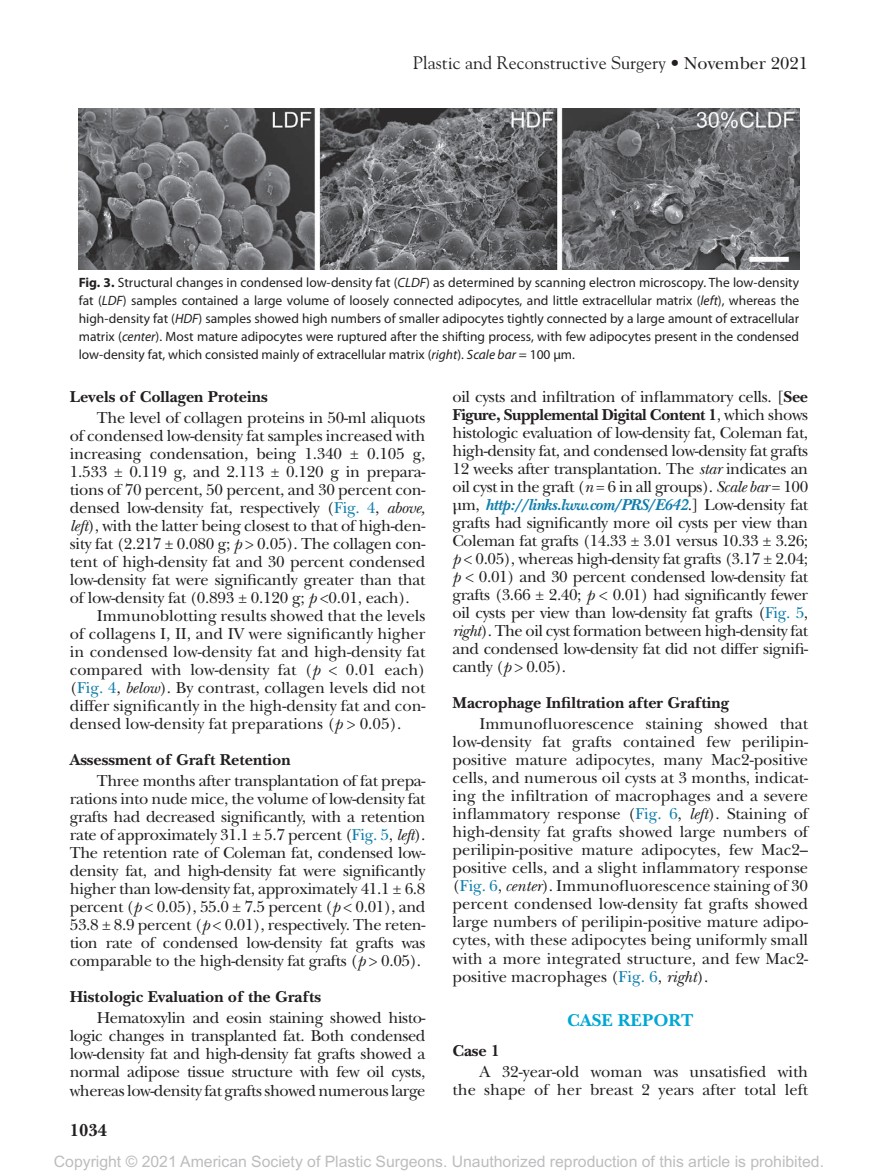
<style>
.page{position:relative;width:878px;height:1175px;background:#fff}
.page>*{position:absolute;margin:0;border:0;box-sizing:border-box;transform-origin:0 0}
.t1{font:18px "Goudy";color:#231f20}
.t2{font:700 18px "New Baskerville Std";letter-spacing:.01em;color:#00a7d5}
.t3{font:700 18px "New Baskerville Std";color:#231f20}
.t4{font:16.5px/18px "New Baskerville Std";letter-spacing:-.015em;color:#231f20;text-align:justify}
.t5{font:700 16.5px "New Baskerville Std";color:#231f20}
.t6{font:15.75px "Arial MT Std";color:#bcbdc0}
.t7{font:13.5px/18px "Myriad Pro";color:#231f20;text-align:justify}
.s1{font-family:"New Baskerville Std"}
.s2{font-weight:700}
.s3{font-style:italic}
.s4{color:#0f7eac}
.s5{font-weight:700;font-style:italic;color:#0f7eac}
</style>
<div class="page">
<img style="left:79px;top:108px;width:720px;height:161px">
<p class="t1" style="left:412px;top:52px;width:397px">Plastic and Reconstructive Surgery <span class="s1">• November 2021</span></p>
<p class="t7" style="left:79px;top:273px;width:722px"><span class="s2">Fig. 3.</span> Structural changes in condensed low-density fat (<span class="s3">CLDF</span>) as determined by scanning electron microscopy. The low-density fat (<span class="s3">LDF</span>) samples contained a large volume of loosely connected adipocytes, and little extracellular matrix (<span class="s3">left</span>), whereas the high-density fat (<span class="s3">HDF</span>) samples showed high numbers of smaller adipocytes tightly connected by a large amount of extracellular matrix (<span class="s3">center</span>). Most mature adipocytes were ruptured after the shifting process, with few adipocytes present in the condensed low-density fat, which consisted mainly of extracellular matrix (<span class="s3">right</span>). <span class="s3">Scale bar</span> = 100 μm.</p>
<p class="t5" style="left:70px;top:387px;width:199px">Levels of Collagen Proteins</p>
<p class="t4" style="left:97px;top:409px;width:330px">The level of collagen proteins in 50-ml aliquots</p>
<p class="t4" style="left:70px;top:427px;width:357px">of condensed low-density fat samples increased with</p>
<p class="t4" style="left:70px;top:445px;width:357px">increasing condensation, being 1.340 ± 0.105 g,</p>
<p class="t4" style="left:70px;top:463px;width:357px">1.533 ± 0.119 g, and 2.113 ± 0.120 g in prepara-</p>
<p class="t4" style="left:70px;top:481px;width:357px">tions of 70 percent, 50 percent, and 30 percent con-</p>
<p class="t4" style="left:70px;top:499px;width:357px">densed low-density fat, respectively (<span class="s4">Fig. 4</span>, <span class="s3">above,</span></p>
<p class="t4" style="left:70px;top:517px;width:357px"><span class="s3">left</span>), with the latter being closest to that of high-den-</p>
<p class="t4" style="left:70px;top:535px;width:357px">sity fat (2.217 ± 0.080 g; <span class="s3">p</span> &gt; 0.05). The collagen con-</p>
<p class="t4" style="left:70px;top:553px;width:357px">tent of high-density fat and 30 percent condensed</p>
<p class="t4" style="left:70px;top:571px;width:357px">low-density fat were significantly greater than that</p>
<p class="t4" style="left:70px;top:589px;width:341px">of low-density fat (0.893 ± 0.120 g; <span class="s3">p</span> &lt;0.01, each).</p>
<p class="t4" style="left:97px;top:607px;width:330px">Immunoblotting results showed that the levels</p>
<p class="t4" style="left:70px;top:625px;width:357px">of collagens I, II, and IV were significantly higher</p>
<p class="t4" style="left:70px;top:643px;width:357px">in condensed low-density fat and high-density fat</p>
<p class="t4" style="left:70px;top:661px;width:357px">compared with low-density fat (<span class="s3">p</span> &lt; 0.01 each)</p>
<p class="t4" style="left:70px;top:679px;width:357px">(<span class="s4">Fig. 4</span>, <span class="s3">below</span>). By contrast, collagen levels did not</p>
<p class="t4" style="left:70px;top:697px;width:357px">differ significantly in the high-density fat and con-</p>
<p class="t4" style="left:70px;top:715px;width:333px">densed low-density fat preparations (<span class="s3">p</span> &gt; 0.05).</p>
<p class="t5" style="left:70px;top:750px;width:222px">Assessment of Graft Retention</p>
<p class="t4" style="left:70px;top:772px;width:357px;text-indent:27px">Three months after transplantation of fat prepa&shy;rations into nude mice, the volume of low-density fat grafts had decreased significantly, with a retention rate of approximately 31.1 ± 5.7 percent (<span class="s4">Fig. 5</span>, <span class="s3">left</span>).<br>The retention rate of Coleman fat, condensed low&shy;density fat, and high-density fat were significantly higher than low-density fat, approximately 41.1 ± 6.8 percent (<span class="s3">p</span> &lt; 0.05), 55.0 ± 7.5 percent (<span class="s3">p</span> &lt; 0.01), and 53.8 ± 8.9 percent (<span class="s3">p</span> &lt; 0.01), respectively. The reten&shy;tion rate of condensed low-density fat grafts was comparable to the high-density fat grafts (<span class="s3">p</span> &gt; 0.05).</p>
<p class="t5" style="left:70px;top:987px;width:253px">Histologic Evaluation of the Grafts</p>
<p class="t4" style="left:70px;top:1009px;width:357px;text-indent:27px">Hematoxylin and eosin staining showed histo&shy;logic changes in transplanted fat. Both condensed low-density fat and high-density fat grafts showed a normal adipose tissue structure with few oil cysts, whereas low-density fat grafts showed numerous large</p>
<p class="t3" style="left:70px;top:1119px;width:39px">1034</p>
<p class="t4" style="left:452px;top:388px;width:357px">oil cysts and infiltration of inflammatory cells. [<span class="s2">See Figure, Supplemental Digital Content 1</span>, which shows histologic evaluation of low-density fat, Coleman fat, high-density fat, and condensed low-density fat grafts 12 weeks after transplantation. The <span class="s3">star</span> indicates an oil cyst in the graft (<span class="s3">n</span> = 6 in all groups). <span class="s3">Scale bar</span> = 100 μm, <span class="s5">http://links.lww.com/PRS/E642</span>.] Low-density fat grafts had significantly more oil cysts per view than Coleman fat grafts (14.33 ± 3.01 versus 10.33 ± 3.26; <span class="s3">p</span> &lt; 0.05), whereas high-density fat grafts (3.17 ± 2.04; <span class="s3">p</span> &lt; 0.01) and 30 percent condensed low-density fat grafts (3.66 ± 2.40; <span class="s3">p</span> &lt; 0.01) had significantly fewer oil cysts per view than low-density fat grafts (<span class="s4">Fig. 5</span>, <span class="s3">right</span>). The oil cyst formation between high-density fat and condensed low-density fat did not differ signifi&shy;cantly (<span class="s3">p</span> &gt; 0.05).</p>
<p class="t5" style="left:452px;top:693px;width:278px">Macrophage Infiltration after Grafting</p>
<p class="t4" style="left:452px;top:715px;width:357px;text-indent:27px">Immunofluorescence staining showed that low-density fat grafts contained few perilipin&shy;positive mature adipocytes, many Mac2-positive cells, and numerous oil cysts at 3 months, indicat&shy;ing the infiltration of macrophages and a severe inflammatory response (<span class="s4">Fig. 6</span>, <span class="s3">left</span>). Staining of high-density fat grafts showed large numbers of perilipin-positive mature adipocytes, few Mac2– positive cells, and a slight inflammatory response (<span class="s4">Fig. 6</span>, <span class="s3">center</span>). Immunofluorescence staining of 30 percent condensed low-density fat grafts showed large numbers of perilipin-positive mature adipo&shy;cytes, with these adipocytes being uniformly small with a more integrated structure, and few Mac2- positive macrophages (<span class="s4">Fig. 6</span>, <span class="s3">right</span>).</p>
<p class="t2" style="left:567px;top:1010px;width:128px">CASE REPORT</p>
<p class="t5" style="left:452px;top:1041px;width:49px">Case 1</p>
<p class="t4" style="left:452px;top:1063px;width:357px;text-align:right">A 32-year-old woman was unsatisfied with the shape of her breast 2 years after total left</p>
<p class="t6" style="left:54px;top:1152px;width:771px">Copyright © 2021 American Society of Plastic Surgeons. Unauthorized reproduction of this article is prohibited.</p>
</div>
